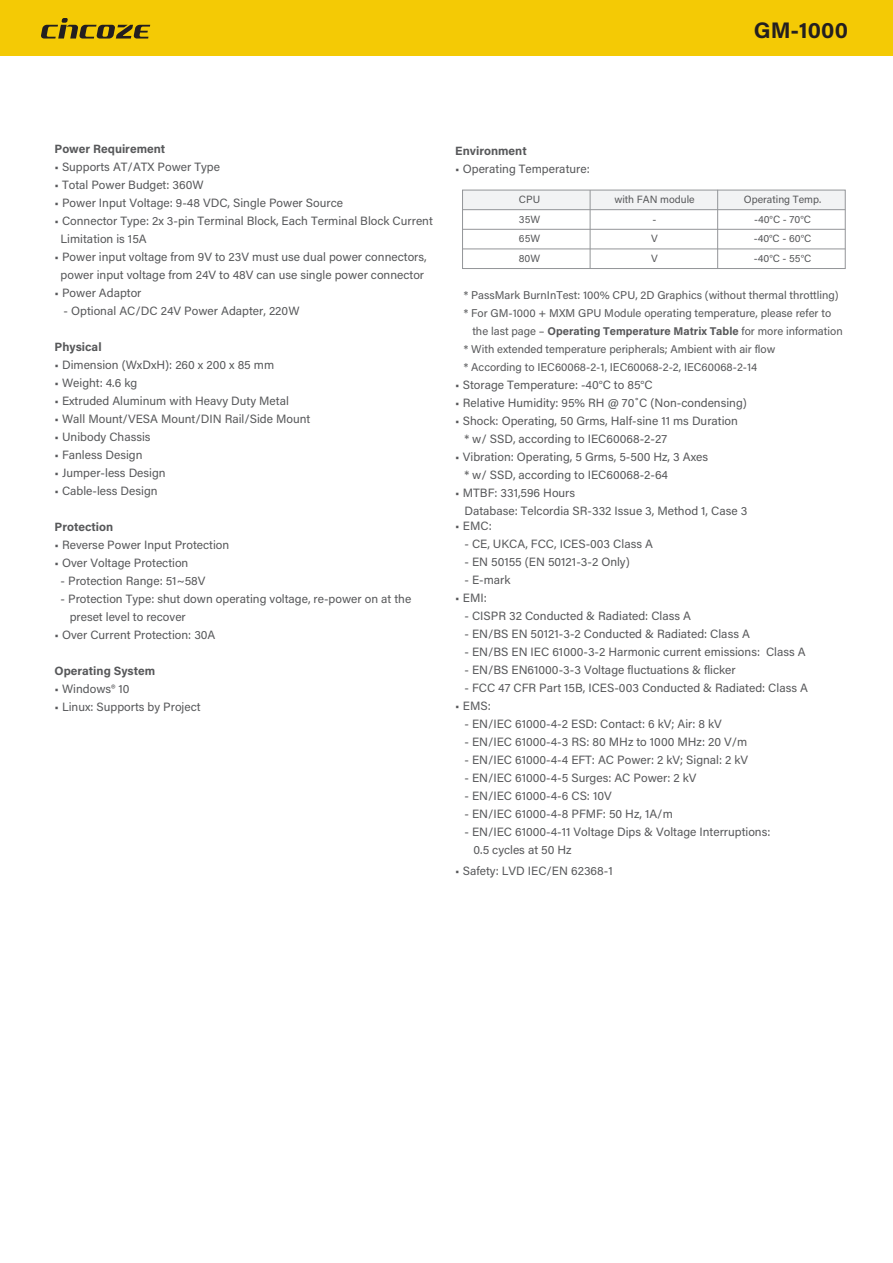
<style>
.page{position:relative;width:893px;height:1263px;background:#fff}
.page>*{position:absolute;margin:0;border:0;box-sizing:border-box;transform-origin:0 0}
.t1{font:700 22.5px "Acumin Pro";letter-spacing:.01em;color:#231f20}
.t2{font:12px/18px "Acumin Pro";color:#57585a}
.t3{font:700 12px "Acumin Pro";color:#57585a}
.t4{font:11.25px "Acumin Pro";color:#57585a}
.t5{font:700 11.25px "Acumin Pro";color:#57585a}
.t6{font:10.5px/19.5px "Acumin Pro";color:#57585a;text-align:center}
.s1{font-weight:400}
</style>
<div class="page">
<div style="left:0;top:1px;width:893px;height:55px;background:#f4ca05"></div>
<svg style="left:41px;top:18px;width:109px;height:21px"></svg>
<div style="left:462px;top:190px;width:383px;height:20px;background:#f2f3f4"></div>
<div style="left:462px;top:190px;width:383px;height:79px;border:1px solid #939598"></div>
<h1 class="t1" style="left:754px;top:15px;width:96px">GM-1000</h1>
<p class="t3" style="left:55px;top:140px;width:112px">Power Requirement</p>
<p class="t2" style="left:55px;top:157px;width:167px">• Supports AT/ATX Power Type</p>
<p class="t2" style="left:55px;top:175px;width:151px">• Total Power Budget: 360W</p>
<p class="t2" style="left:55px;top:193px;width:290px">• Power Input Voltage: 9-48 VDC, Single Power Source</p>
<p class="t2" style="left:61px;top:211px;width:374px;text-indent:-6px">• Connector Type: 2x 3-pin Terminal Block, Each Terminal Block Current<br>Limitation is 15A</p>
<p class="t2" style="left:55px;top:247px;width:374px;text-align:center">• Power input voltage from 9V to 23V must use dual power connectors, power input voltage from 24V to 48V can use single power connector</p>
<p class="t2" style="left:55px;top:283px;width:89px">• Power Adaptor</p>
<p class="t2" style="left:64px;top:301px;width:237px">- Optional AC/DC 24V Power Adapter, 220W</p>
<p class="t3" style="left:55px;top:338px;width:49px">Physical</p>
<p class="t2" style="left:55px;top:355px;width:221px">• Dimension (WxDxH): 260 x 200 x 85 mm</p>
<p class="t2" style="left:55px;top:373px;width:84px">• Weight: 4.6 kg</p>
<p class="t2" style="left:55px;top:391px;width:236px">• Extruded Aluminum with Heavy Duty Metal</p>
<p class="t2" style="left:55px;top:409px;width:257px">• Wall Mount/VESA Mount/DIN Rail/Side Mount</p>
<p class="t2" style="left:55px;top:427px;width:98px">• Unibody Chassis</p>
<p class="t2" style="left:55px;top:445px;width:89px">• Fanless Design</p>
<p class="t2" style="left:55px;top:463px;width:113px">• Jumper-less Design</p>
<p class="t2" style="left:55px;top:481px;width:105px">• Cable-less Design</p>
<p class="t3" style="left:55px;top:518px;width:60px">Protection</p>
<p class="t2" style="left:55px;top:535px;width:176px">• Reverse Power Input Protection</p>
<p class="t2" style="left:55px;top:553px;width:135px">• Over Voltage Protection</p>
<p class="t2" style="left:61px;top:571px;width:146px">- Protection Range: 51~58V</p>
<p class="t2" style="left:70px;top:589px;width:343px;text-indent:-9px">- Protection Type: shut down operating voltage, re-power on at the preset level to recover</p>
<p class="t2" style="left:55px;top:625px;width:163px">• Over Current Protection: 30A</p>
<p class="t3" style="left:55px;top:662px;width:102px">Operating System</p>
<p class="t2" style="left:55px;top:679px;width:77px">• Windows® 10</p>
<p class="t2" style="left:55px;top:697px;width:148px">• Linux: Supports by Project</p>
<p class="t3" style="left:455px;top:142px;width:73px">Environment</p>
<p class="t2" style="left:455px;top:159px;width:136px">• Operating Temperature:</p>
<p class="t6" style="left:519px;top:189px;width:23px;text-align:justify">CPU 35W 65W 80W</p>
<p class="t6" style="left:614px;top:189px;width:82px">with FAN module -<br>V<br>V</p>
<p class="t6" style="left:744px;top:189px;width:79px">Operating Temp. -40°C - 70°C -40°C - 60°C -40°C - 55°C</p>
<p class="t4" style="left:464px;top:287px;width:376px">* PassMark BurnInTest: 100% CPU, 2D Graphics (without thermal throttling)</p>
<p class="t4" style="left:464px;top:305px;width:369px">* For GM-1000 + MXM GPU Module operating temperature, please refer to</p>
<p class="t5" style="left:472px;top:323px;width:372px"><span class="s1">the last page –</span> Operating Temperature Matrix Table <span class="s1">for more information</span></p>
<p class="t4" style="left:464px;top:341px;width:313px">* With extended temperature peripherals; Ambient with air flow</p>
<p class="t4" style="left:464px;top:359px;width:295px">* According to IEC60068-2-1, IEC60068-2-2, IEC60068-2-14</p>
<p class="t2" style="left:455px;top:375px;width:199px">• Storage Temperature: -40°C to 85°C</p>
<p class="t2" style="left:455px;top:393px;width:293px">• Relative Humidity: 95% RH @ 70˚C (Non-condensing)</p>
<p class="t2" style="left:464px;top:411px;width:275px;text-indent:-9px">• Shock: Operating, 50 Grms, Half-sine 11 ms Duration * w/ SSD, according to IEC60068-2-27</p>
<p class="t2" style="left:464px;top:447px;width:245px;text-indent:-9px">• Vibration: Operating, 5 Grms, 5-500 Hz, 3 Axes * w/ SSD, according to IEC60068-2-64</p>
<p class="t2" style="left:464px;top:483px;width:284px;text-indent:-9px">• MTBF: 331,596 Hours<br>Database: Telcordia SR-332 Issue 3, Method 1, Case 3</p>
<p class="t2" style="left:455px;top:516px;width:38px">• EMC:</p>
<p class="t2" style="left:464px;top:534px;width:190px">- CE, UKCA, FCC, ICES-003 Class A</p>
<p class="t2" style="left:464px;top:552px;width:167px">- EN 50155 (EN 50121-3-2 Only)</p>
<p class="t2" style="left:464px;top:570px;width:48px">- E-mark</p>
<p class="t2" style="left:455px;top:588px;width:33px">• EMI:</p>
<p class="t2" style="left:464px;top:606px;width:228px">- CISPR 32 Conducted &amp; Radiated: Class A</p>
<p class="t2" style="left:464px;top:624px;width:287px">- EN/BS EN 50121-3-2 Conducted &amp; Radiated: Class A</p>
<p class="t2" style="left:464px;top:642px;width:343px">- EN/BS EN IEC 61000-3-2 Harmonic current emissions: Class A</p>
<p class="t2" style="left:464px;top:660px;width:273px">- EN/BS EN61000-3-3 Voltage fluctuations &amp; flicker</p>
<p class="t2" style="left:464px;top:678px;width:345px">- FCC 47 CFR Part 15B, ICES-003 Conducted &amp; Radiated: Class A</p>
<p class="t2" style="left:455px;top:696px;width:37px">• EMS:</p>
<p class="t2" style="left:464px;top:714px;width:259px">- EN/IEC 61000-4-2 ESD: Contact: 6 kV; Air: 8 kV</p>
<p class="t2" style="left:464px;top:732px;width:284px">- EN/IEC 61000-4-3 RS: 80 MHz to 1000 MHz: 20 V/m</p>
<p class="t2" style="left:464px;top:750px;width:285px">- EN/IEC 61000-4-4 EFT: AC Power: 2 kV; Signal: 2 kV</p>
<p class="t2" style="left:464px;top:768px;width:234px">- EN/IEC 61000-4-5 Surges: AC Power: 2 kV</p>
<p class="t2" style="left:464px;top:786px;width:149px">- EN/IEC 61000-4-6 CS: 10V</p>
<p class="t2" style="left:464px;top:804px;width:210px">- EN/IEC 61000-4-8 PFMF: 50 Hz, 1A/m</p>
<p class="t2" style="left:473px;top:822px;width:298px;text-indent:-9px">- EN/IEC 61000-4-11 Voltage Dips &amp; Voltage Interruptions:<br>0.5 cycles at 50 Hz</p>
<p class="t2" style="left:455px;top:861px;width:159px">• Safety: LVD IEC/EN 62368-1</p>
</div>
